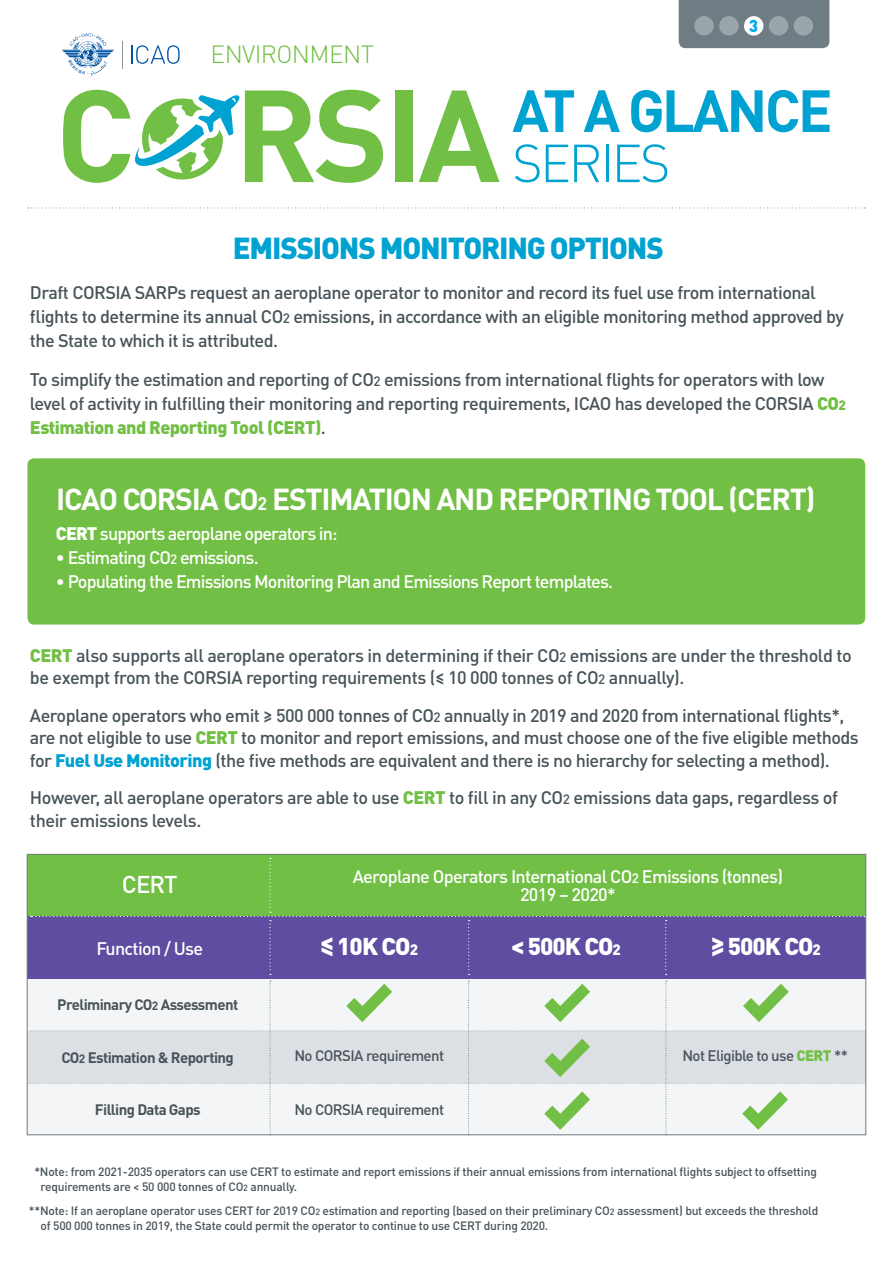
<style>
.page{position:relative;width:893px;height:1263px;background:#fff}
.page>*{position:absolute;margin:0;border:0;box-sizing:border-box;transform-origin:0 0}
.t1{font:700 128.55px "DIN Pro";color:#71bf44}
.t2{font:700 58.5px "DIN Pro";letter-spacing:-.045em;color:#00a2d2}
.t3{font:300 52.65px "DIN Pro";letter-spacing:-.05em;color:#00a2d2}
.t4{font:700 30px "DIN Pro";letter-spacing:-.04em;color:#fff}
.t5{font:900 30px "DIN Pro";letter-spacing:-.04em;color:#00a2d2}
.t6{font:300 24.6px "DIN Pro";letter-spacing:-.025em;color:#71bf44}
.t7{font:900 24px "DIN Pro";letter-spacing:-.04em;color:#fff}
.t8{font:500 24px "DIN Pro";color:#fff}
.t9{font:500 18px/24px "DIN Pro";letter-spacing:-.03em;color:#475359}
.t10{font:500 18px/18px "DIN Pro";letter-spacing:-.05em;color:#fff;text-align:center}
.t11{font:900 16.95px "DIN Pro";color:#00aeef}
.t12{font:700 15px "DIN Pro";letter-spacing:-.04em;color:#475359}
.t13{font:500 15px "DIN Pro";letter-spacing:-.04em;color:#475359}
.t14{font:500 12px/15px "DIN Pro";letter-spacing:-.02em;color:#475359}
.s1{font-size:13.5px}
.s2{font-weight:900;color:#71bf44}
.s3{font-weight:900;font-size:13.5px;color:#71bf44}
.s4{font-size:18px}
.s5{font-weight:900}
.s6{font-weight:900;color:#00a2d2}
.s7{font-size:15px}
.s8{font-size:12px}
.s9{font-size:9px}
</style>
<div class="page">
<div style="left:27px;top:979px;width:839px;height:52px;background:#f3f5f6"></div>
<div style="left:27px;top:854px;width:839px;height:62px;background:#71bf44"></div>
<div style="left:27px;top:916px;width:839px;height:63px;background:#5e4da0"></div>
<svg style="left:31px;top:858px;width:833px;height:117px"></svg>
<svg style="left:29px;top:981px;width:835px;height:152px"></svg>
<div style="left:679px;top:0;width:150px;height:48px;background:#707c83"></div>
<div style="left:27px;top:458px;width:838px;height:166px;background:#71bf44;border-radius:7px"></div>
<svg style="left:28px;top:207px;width:837px;height:2px"></svg>
<div style="left:794px;top:16px;width:19px;height:20px;background:#9aa4ab;border-radius:50%"></div>
<div style="left:769px;top:16px;width:19px;height:20px;background:#9aa4ab;border-radius:50%"></div>
<div style="left:694px;top:16px;width:20px;height:20px;background:#9aa4ab;border-radius:50%"></div>
<div style="left:719px;top:16px;width:20px;height:20px;background:#9aa4ab;border-radius:50%"></div>
<div style="left:744px;top:16px;width:19px;height:20px;background:#fff;border-radius:50%"></div>
<svg style="left:135px;top:95px;width:104px;height:85px"></svg>
<svg style="left:62px;top:33px;width:52px;height:43px"></svg>
<svg style="left:131px;top:45px;width:49px;height:19px"></svg>
<svg style="left:122px;top:41px;width:1px;height:27px"></svg>
<h3 class="t6" style="left:211px;top:38px;width:165px">ENVIRONMENT</h3>
<h1 class="t1" style="left:55px;top:48px;width:446px">C RSIA</h1>
<p class="t11" style="left:749px;top:14px;width:11px">3</p>
<h2 class="t2" style="left:512px;top:71px;width:322px">AT A GLANCE</h2>
<h3 class="t3" style="left:512px;top:127px;width:160px">SERIES</h3>
<h3 class="t5" style="left:233px;top:228px;width:432px">EMISSIONS MONITORING OPTIONS</h3>
<p class="t9" style="left:30px;top:280px;width:815px">Draft CORSIA SARPs request an aeroplane operator to monitor and record its fuel use from international flights to determine its annual CO<span class="s1">2</span> emissions, in accordance with an eligible monitoring method approved by the State to which it is attributed.</p>
<p class="t9" style="left:30px;top:367px;width:817px">To simplify the estimation and reporting of CO<span class="s1">2</span> emissions from international flights for operators with low level of activity in fulfilling their monitoring and reporting requirements, ICAO has developed the CORSIA <span class="s2">CO</span><span class="s3">2<br></span><span class="s2">Estimation and Reporting Tool (CERT)</span>.</p>
<h3 class="t4" style="left:56px;top:479px;width:761px">ICAO CORSIA CO<span class="s4">2</span> ESTIMATION AND REPORTING TOOL (CERT)</h3>
<p class="t10" style="left:56px;top:524px;width:283px"><span class="s5">CERT</span> supports aeroplane operators in:</p>
<p class="t10" style="left:56px;top:548px;width:204px">• Estimating CO<span class="s1">2</span> emissions.</p>
<p class="t10" style="left:56px;top:572px;width:559px">• Populating the Emissions Monitoring Plan and Emissions Report templates.</p>
<p class="t9" style="left:30px;top:643px;width:823px;line-height:22.5px"><span class="s2">CERT</span> also supports all aeroplane operators in determining if their CO<span class="s1">2</span> emissions are under the threshold to be exempt from the CORSIA reporting requirements (≤ 10 000 tonnes of CO<span class="s1">2</span> annually).</p>
<p class="t9" style="left:30px;top:703px;width:830px;line-height:22.5px">Aeroplane operators who emit ≥ 500 000 tonnes of CO<span class="s1">2</span> annually in 2019 and 2020 from international flights*, are not eligible to use <span class="s2">CERT</span> to monitor and report emissions, and must choose one of the five eligible methods for <span class="s6">Fuel Use Monitoring</span> (the five methods are equivalent and there is no hierarchy for selecting a method).</p>
<p class="t9" style="left:30px;top:786px;width:810px;line-height:22.5px">However, all aeroplane operators are able to use <span class="s2">CERT</span> to fill in any CO<span class="s1">2</span> emissions data gaps, regardless of their emissions levels.</p>
<h3 class="t8" style="left:122px;top:868px;width:57px">CERT</h3>
<p class="t10" style="left:353px;top:866px;width:432px">Aeroplane Operators International CO<span class="s1">2</span> Emissions (tonnes)<br>2019 – 2020*</p>
<p class="t10" style="left:96px;top:939px;width:108px">Function / Use</p>
<h3 class="t7" style="left:320px;top:930px;width:99px">≤ 10K CO<span class="s7">2</span></h3>
<h3 class="t7" style="left:511px;top:930px;width:111px">&lt; 500K CO<span class="s7">2</span></h3>
<h3 class="t7" style="left:711px;top:930px;width:111px">≥ 500K CO<span class="s7">2</span></h3>
<p class="t12" style="left:57px;top:994px;width:183px">Preliminary CO<span class="s8">2</span> Assessment</p>
<p class="t12" style="left:62px;top:1047px;width:174px">CO<span class="s8">2</span> Estimation &amp; Reporting</p>
<p class="t12" style="left:95px;top:1099px;width:107px">Filling Data Gaps</p>
<p class="t13" style="left:294px;top:1045px;width:151px">No CORSIA requirement</p>
<p class="t13" style="left:682px;top:1045px;width:167px">Not Eligible to use <span class="s2">CERT</span> **</p>
<p class="t13" style="left:294px;top:1099px;width:151px">No CORSIA requirement</p>
<p class="t14" style="left:41px;top:1163px;width:778px;text-indent:-6px">*Note: from 2021-2035 operators can use CERT to estimate and report emissions if their annual emissions from international flights subject to offsetting requirements are &lt; 50 000 tonnes of CO<span class="s9">2</span> annually.</p>
<p class="t14" style="left:41px;top:1202px;width:779px;text-indent:-12px">**Note: If an aeroplane operator uses CERT for 2019 CO<span class="s9">2</span> estimation and reporting (based on their preliminary CO<span class="s9">2</span> assessment) but exceeds the threshold of 500 000 tonnes in 2019, the State could permit the operator to continue to use CERT during 2020.</p>
</div>
